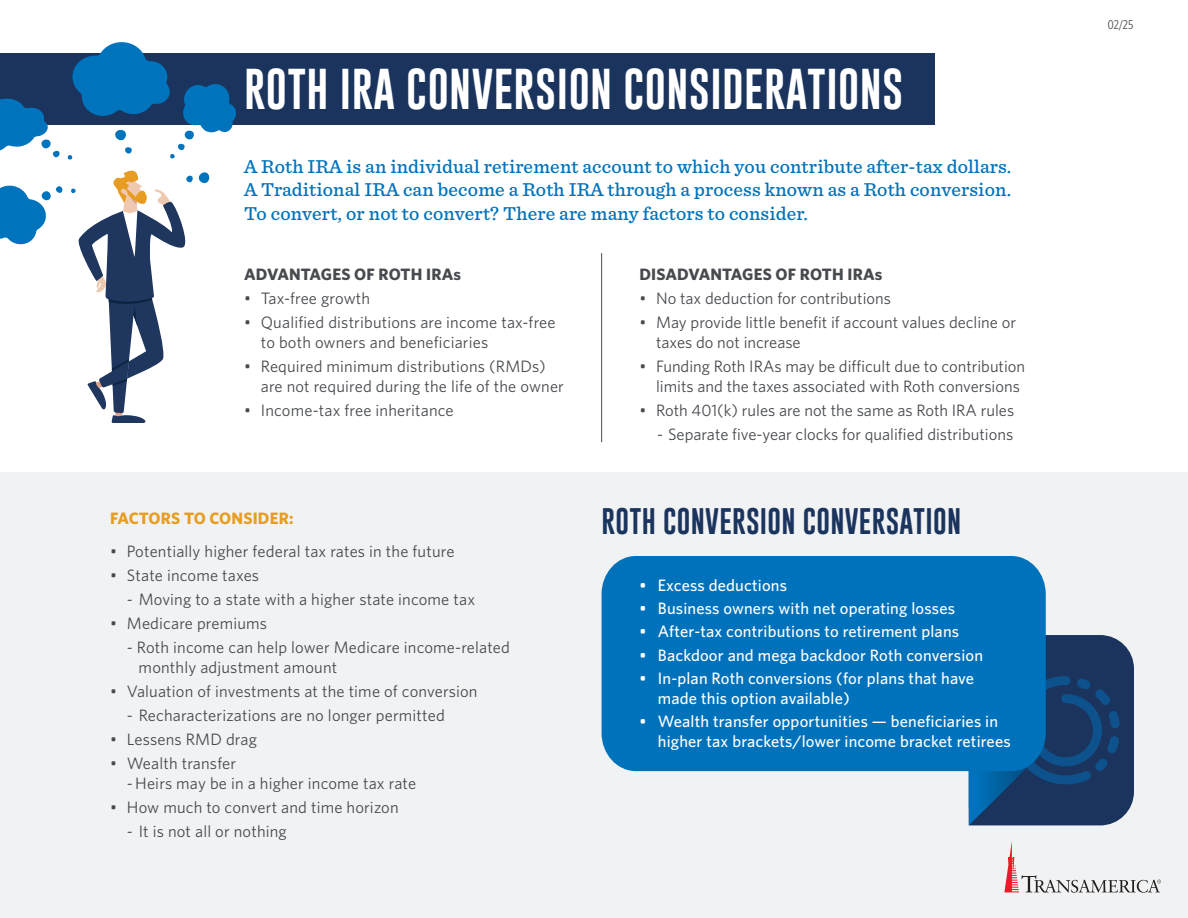
<style>
.page{position:relative;width:1188px;height:918px;background:#fff}
.page>*{position:absolute;margin:0;border:0;box-sizing:border-box;transform-origin:0 0}
.t1{font:42px "Gobold";letter-spacing:.01em;color:#fff}
.t2{font:27px "Gobold";letter-spacing:.01em;color:#1a345d}
.t3{font:500 19.5px/23.4px "Sentinel";letter-spacing:.01em;color:#0072bc;text-align:justify}
.t4{font:16.5px/19.8px "Whitney";letter-spacing:.01em;color:#474a4e}
.t5{font:500 16.5px/19.8px "Whitney";letter-spacing:.01em;color:#fff}
.t6{font:700 16.5px "Whitney";letter-spacing:.01em;color:#474a4e}
.t7{font:700 16.5px "Whitney";letter-spacing:.01em;color:#e69d22}
.t8{font:12.75px "Whitney Condensed";color:#474a4e}
</style>
<div class="page">
<div style="left:0;top:472px;width:1188px;height:446px;background:#f1f2f3"></div>
<div style="left:0;top:53px;width:934px;height:71px;background:#1a345d"></div>
<svg style="left:0;top:98px;width:60px;height:60px"></svg>
<svg style="left:0;top:185px;width:63px;height:60px"></svg>
<svg style="left:67px;top:42px;width:171px;height:118px"></svg>
<svg style="left:71px;top:170px;width:139px;height:253px"></svg>
<svg style="left:1004px;top:841px;width:157px;height:52px"></svg>
<hr style="left:601px;top:253px;width:1px;height:189px;background:#474a4e">
<svg style="left:969px;top:635px;width:165px;height:190px;background:#1b3f6b"></svg>
<div style="left:602px;top:556px;width:444px;height:215px;background:#0072bc"></div>
<p class="t1" style="left:244px;top:62px;width:661px">ROTH IRA CONVERSION CONSIDERATIONS</p>
<p class="t3" style="left:244px;top:154px;width:769px">A Roth IRA is an individual retirement account to which you contribute after-tax dollars.<br>A Traditional IRA can become a Roth IRA through a process known as a Roth conversion.<br>To convert, or not to convert? There are many factors to consider.</p>
<p class="t6" style="left:244px;top:264px;width:219px">ADVANTAGES OF ROTH IRAs</p>
<p class="t4" style="left:244px;top:288px;width:128px">• Tax-free growth</p>
<p class="t4" style="left:261px;top:312px;width:296px;text-indent:-17px">• Qualified distributions are income tax-free to both owners and beneficiaries</p>
<p class="t4" style="left:261px;top:356px;width:305px;text-indent:-17px">• Required minimum distributions (RMDs) are not required during the life of the owner</p>
<p class="t4" style="left:244px;top:400px;width:211px">• Income-tax free inheritance</p>
<p class="t7" style="left:110px;top:507px;width:185px">FACTORS TO CONSIDER:</p>
<p class="t4" style="left:110px;top:541px;width:346px">• Potentially higher federal tax rates in the future</p>
<p class="t4" style="left:110px;top:565px;width:151px">• State income taxes</p>
<p class="t4" style="left:127px;top:589px;width:350px">- Moving to a state with a higher state income tax</p>
<p class="t4" style="left:110px;top:613px;width:159px">• Medicare premiums</p>
<p class="t4" style="left:139px;top:637px;width:373px;text-indent:-12px">- Roth income can help lower Medicare income-related monthly adjustment amount</p>
<p class="t4" style="left:110px;top:681px;width:369px">• Valuation of investments at the time of conversion</p>
<p class="t4" style="left:127px;top:705px;width:319px">- Recharacterizations are no longer permitted</p>
<p class="t4" style="left:110px;top:729px;width:148px">• Lessens RMD drag</p>
<p class="t4" style="left:110px;top:753px;width:128px">• Wealth transfer</p>
<p class="t4" style="left:127px;top:773px;width:291px">- Heirs may be in a higher income tax rate</p>
<p class="t4" style="left:110px;top:797px;width:290px">• How much to convert and time horizon</p>
<p class="t4" style="left:127px;top:821px;width:162px">- It is not all or nothing</p>
<p class="t6" style="left:639px;top:264px;width:245px">DISADVANTAGES OF ROTH IRAs</p>
<p class="t4" style="left:639px;top:288px;width:253px">• No tax deduction for contributions</p>
<p class="t4" style="left:656px;top:312px;width:361px;text-indent:-17px">• May provide little benefit if account values decline or taxes do not increase</p>
<p class="t4" style="left:656px;top:356px;width:371px;text-indent:-17px">• Funding Roth IRAs may be difficult due to contribution limits and the taxes associated with Roth conversions</p>
<p class="t4" style="left:639px;top:400px;width:376px">• Roth 401(k) rules are not the same as Roth IRA rules</p>
<p class="t4" style="left:657px;top:424px;width:358px">- Separate five-year clocks for qualified distributions</p>
<p class="t2" style="left:602px;top:503px;width:361px">ROTH CONVERSION CONVERSATION</p>
<p class="t5" style="left:640px;top:575px;width:149px">• Excess deductions</p>
<p class="t5" style="left:640px;top:598px;width:317px">• Business owners with net operating losses</p>
<p class="t5" style="left:640px;top:621px;width:321px">• After-tax contributions to retirement plans</p>
<p class="t5" style="left:640px;top:645px;width:345px">• Backdoor and mega backdoor Roth conversion</p>
<p class="t5" style="left:658px;top:668px;width:318px;text-indent:-18px">• In-plan Roth conversions (for plans that have made this option available)</p>
<p class="t5" style="left:658px;top:711px;width:354px;text-indent:-18px">• Wealth transfer opportunities — beneficiaries in higher tax brackets/lower income bracket retirees</p>
<p class="t8" style="left:1108px;top:16px;width:27px">02/25</p>
</div>
